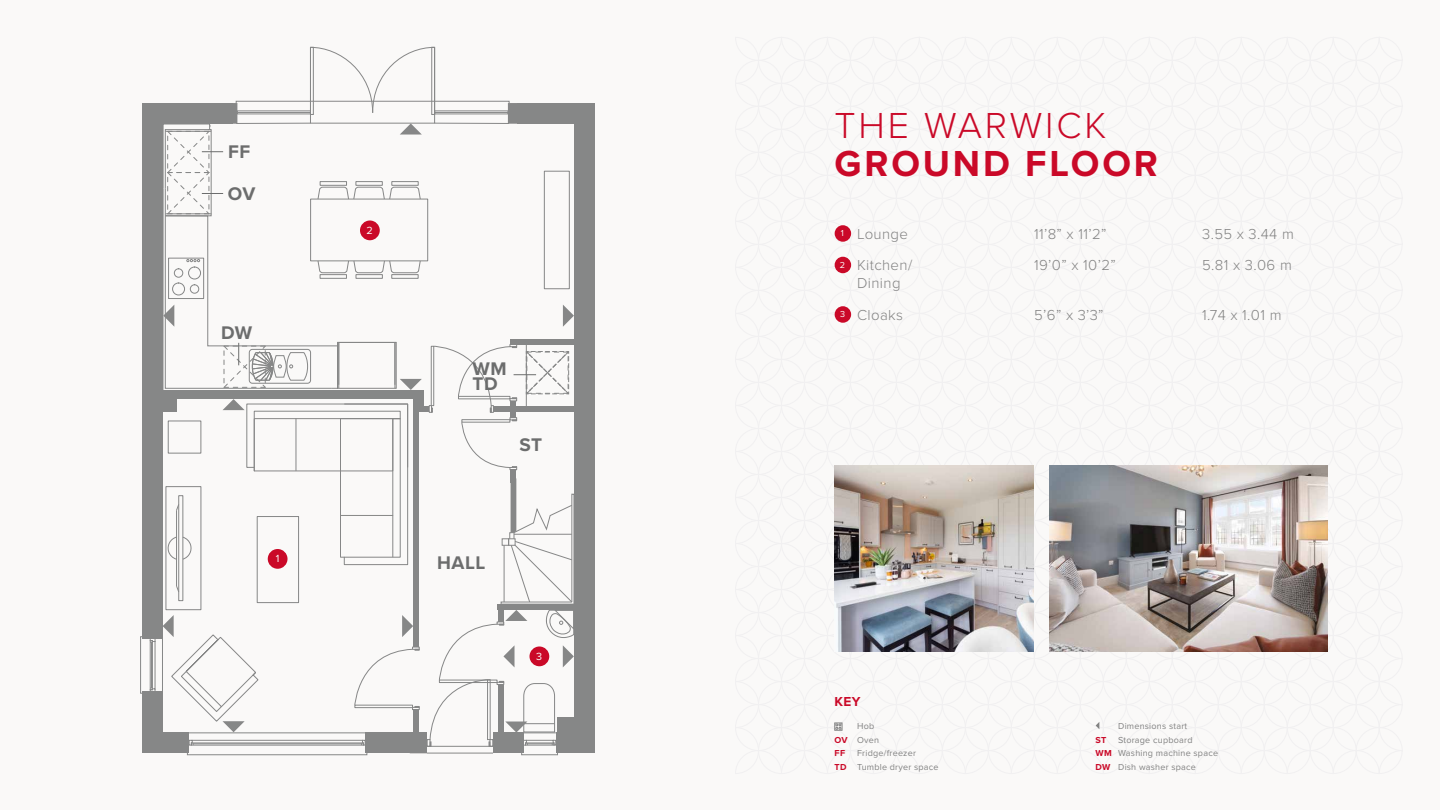
<style>
.page{position:relative;width:1440px;height:810px;background:#faf9f8}
.page>*{position:absolute;margin:0;border:0;box-sizing:border-box;transform-origin:0 0}
.t1{font:700 37.5px "Proxima Nova";letter-spacing:.075em;color:#ca0928}
.t2{font:300 37.5px "Proxima Nova";letter-spacing:.075em;color:#ca0928}
.t3{font:700 18.98px "Proxima Nova";letter-spacing:.025em;color:#6c6d6d}
.t4{font:300 15px/31.5px "Proxima Nova";letter-spacing:.025em;color:#828282;text-align:right}
.t5{font:700 13.5px "Proxima Nova";color:#ca0928}
.t6{font:10.8px "Proxima Nova";color:#fbfaf9}
.t7{font:9px/13.5px "Proxima Nova";letter-spacing:.025em;color:#828282}
.t8{font:700 9px "Proxima Nova";color:#ca0928}
.s1{font-weight:700;color:#ca0928}
.s2{color:#808080}
</style>
<div class="page">
<div style="left:521px;top:753px;width:37px;height:2px;border:1px solid #868787"></div>
<div style="left:556px;top:733px;width:39px;height:20px;background:#868787"></div>
<div style="left:493px;top:733px;width:30px;height:20px;background:#868787"></div>
<svg style="left:150px;top:639px;width:6px;height:52px"></svg>
<hr style="left:151px;top:642px;width:1px;height:46px;background:#868787">
<div style="left:140px;top:636px;width:3px;height:57px;border:1px solid #868787"></div>
<hr style="left:162px;top:638px;width:1px;height:54px;background:#868787">
<div style="left:142px;top:691px;width:21px;height:57px;background:#868787"></div>
<div style="left:187px;top:753px;width:180px;height:2px;border:1px solid #868787"></div>
<div style="left:365px;top:733px;width:39px;height:20px;background:#868787"></div>
<div style="left:142px;top:733px;width:47px;height:20px;background:#868787"></div>
<hr style="left:427px;top:753px;width:66px;height:1px;background:#868787">
<div style="left:403px;top:733px;width:24px;height:20px;background:#868787"></div>
<div style="left:142px;top:103px;width:21px;height:536px;background:#868787"></div>
<div style="left:574px;top:103px;width:21px;height:641px;background:#868787"></div>
<svg style="left:163px;top:47px;width:411px;height:700px"></svg>
<svg style="left:834px;top:225px;width:494px;height:506px"></svg>
<div style="left:268px;top:549px;width:20px;height:20px;background:#ca0928;border-radius:50%"></div>
<div style="left:360px;top:220px;width:20px;height:20px;background:#ca0928;border-radius:50%"></div>
<div style="left:530px;top:646px;width:19px;height:20px;background:#ca0928;border-radius:50%"></div>
<h2 class="t3" style="left:228px;top:144px;width:24px">FF</h2>
<h2 class="t3" style="left:228px;top:185px;width:29px">OV</h2>
<h2 class="t3" style="left:221px;top:325px;width:33px">DW</h2>
<p class="t6" style="left:276px;top:554px;width:5px">1</p>
<p class="t6" style="left:367px;top:226px;width:8px">2</p>
<h2 class="t3" style="left:473px;top:361px;width:36px">WM</h2>
<h2 class="t3" style="left:473px;top:376px;width:27px">TD</h2>
<h2 class="t3" style="left:520px;top:437px;width:24px">ST</h2>
<h2 class="t3" style="left:437px;top:554px;width:50px">HALL</h2>
<p class="t6" style="left:536px;top:652px;width:8px">3</p>
<h1 class="t2" style="left:835px;top:110px;width:273px">THE WARWICK</h1>
<h1 class="t1" style="left:835px;top:147px;width:325px">GROUND FLOOR</h1>
<h3 class="t4" style="left:841px;top:219px;width:69px"><sup>1</sup> Lounge</h3>
<h3 class="t4" style="left:1034px;top:219px;width:74px">11’8” x 11’2”</h3>
<h3 class="t4" style="left:1202px;top:219px;width:93px">3.55 x 3.44 m</h3>
<h3 class="t4" style="left:840px;top:250px;width:74px"><sup>2</sup> Kitchen/</h3>
<h3 class="t4" style="left:1034px;top:250px;width:83px">19’0” x 10’2”</h3>
<h3 class="t4" style="left:1202px;top:250px;width:91px">5.81 x 3.06 m</h3>
<h3 class="t4" style="left:840px;top:268px;width:65px">Dining<br><sup>3</sup> Cloaks</h3>
<h3 class="t4" style="left:1034px;top:300px;width:71px">5’6” x 3’3”</h3>
<h3 class="t4" style="left:1202px;top:300px;width:81px">1.74 x 1.01 m</h3>
<h3 class="t5" style="left:835px;top:696px;width:27px">KEY</h3>
<p class="t7" style="left:835px;top:720px;width:46px;text-indent:22px">Hob<br><span class="s1">OV</span> Oven<br><span class="s1">FF</span></p>
<p class="t7" style="left:835px;top:747px;width:106px;text-align:center">Fridge/freezer<br><span class="s1">TD</span> Tumble dryer space</p>
<p class="t7" style="left:1118px;top:720px;width:71px">Dimensions start</p>
<p class="t7" style="left:1096px;top:734px;width:124px;text-indent:23px"><span class="s2">Storage</span> cupboard<br><span class="s1">WM</span> Washing machine space<br><span class="s1">DW</span> Dish washer space</p>
<p class="t8" style="left:1096px;top:736px;width:12px">ST</p>
</div>
